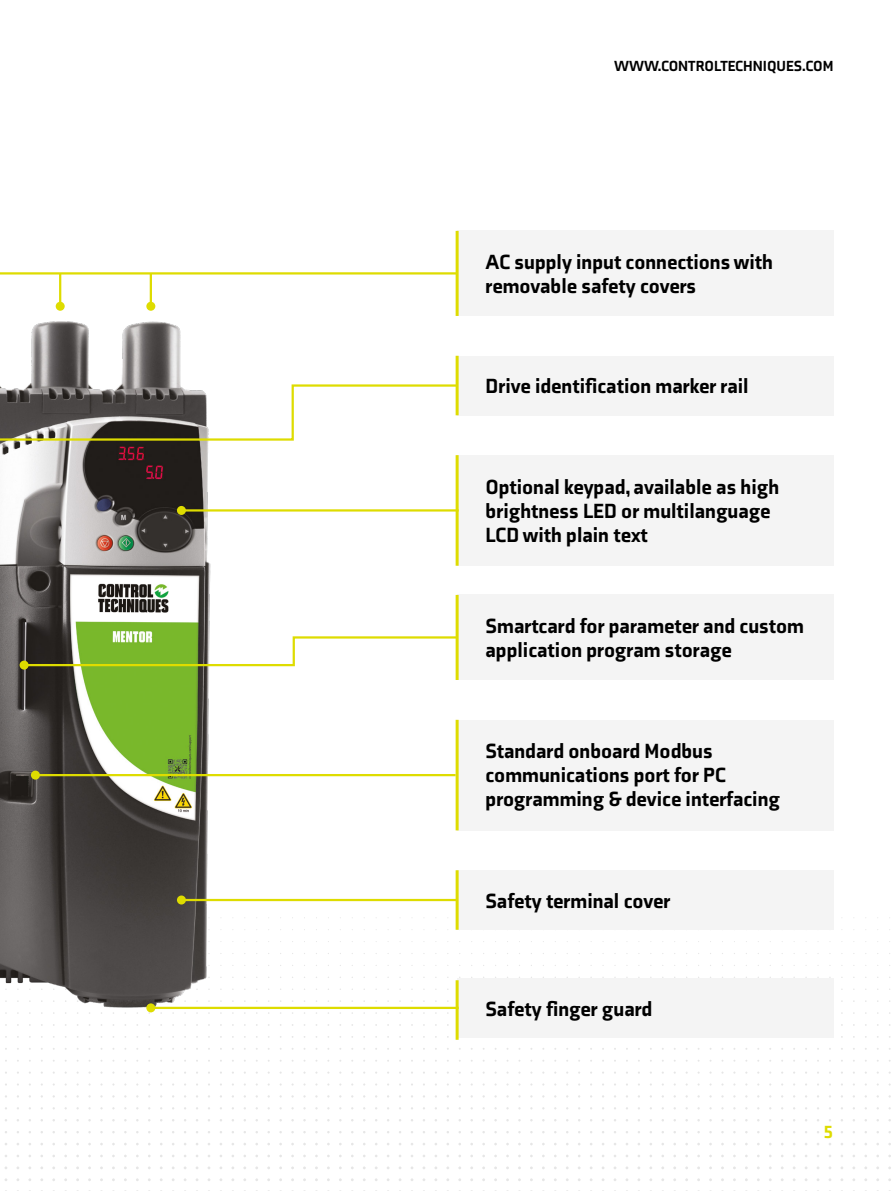
<style>
.page{position:relative;width:893px;height:1191px;background:#fff}
.page>*{position:absolute;margin:0;border:0;box-sizing:border-box;transform-origin:0 0}
.t1{font:900 21px/24px "Axia";color:#000}
.t2{font:900 18px "Axia";color:#dedc00}
.t3{font:900 15px "Axia";color:#000}
</style>
<div class="page">
<img style="left:0;top:309px;width:217px;height:704px">
<div style="left:457px;top:231px;width:376px;height:85px;background:#f4f4f4"></div>
<div style="left:457px;top:455px;width:376px;height:111px;background:#f4f4f4"></div>
<div style="left:457px;top:720px;width:376px;height:110px;background:#f4f4f4"></div>
<div style="left:457px;top:595px;width:376px;height:85px;background:#f4f4f4"></div>
<div style="left:457px;top:870px;width:376px;height:59px;background:#f4f4f4"></div>
<div style="left:457px;top:356px;width:376px;height:59px;background:#f4f4f4"></div>
<div style="left:457px;top:978px;width:376px;height:59px;background:#f4f4f4"></div>
<hr style="left:456px;top:231px;width:3px;height:85px;background:#dedc00">
<hr style="left:456px;top:595px;width:3px;height:85px;background:#dedc00">
<hr style="left:456px;top:455px;width:3px;height:111px;background:#dedc00">
<hr style="left:456px;top:720px;width:3px;height:110px;background:#dedc00">
<hr style="left:456px;top:356px;width:3px;height:59px;background:#dedc00">
<hr style="left:456px;top:870px;width:3px;height:59px;background:#dedc00">
<hr style="left:456px;top:980px;width:3px;height:59px;background:#dedc00">
<svg style="left:0;top:271px;width:459px;height:37px"></svg>
<hr style="left:59px;top:273px;width:2px;height:33px;background:#dedc00">
<div style="left:56px;top:302px;width:9px;height:9px;background:#dedc00;border-radius:50%"></div>
<hr style="left:150px;top:273px;width:2px;height:33px;background:#dedc00">
<div style="left:146px;top:302px;width:9px;height:9px;background:#dedc00;border-radius:50%"></div>
<svg style="left:0;top:383px;width:459px;height:59px"></svg>
<hr style="left:181px;top:509px;width:278px;height:2px;background:#dedc00">
<div style="left:177px;top:506px;width:9px;height:9px;background:#dedc00;border-radius:50%"></div>
<svg style="left:22px;top:635px;width:437px;height:32px"></svg>
<div style="left:20px;top:660px;width:9px;height:9px;background:#dedc00;border-radius:50%"></div>
<hr style="left:35px;top:774px;width:421px;height:2px;background:#dedc00">
<div style="left:31px;top:770px;width:9px;height:9px;background:#dedc00;border-radius:50%"></div>
<hr style="left:181px;top:899px;width:276px;height:2px;background:#dedc00">
<div style="left:177px;top:895px;width:9px;height:9px;background:#dedc00;border-radius:50%"></div>
<hr style="left:151px;top:1006px;width:308px;height:3px;background:#dedc00">
<div style="left:146px;top:1003px;width:9px;height:9px;background:#dedc00;border-radius:50%"></div>
<p class="t3" style="left:614px;top:56px;width:221px">WWW.CONTROLTECHNIQUES.COM</p>
<p class="t1" style="left:486px;top:250px;width:289px">AC supply input connections with removable safety covers</p>
<p class="t1" style="left:486px;top:374px;width:265px">Drive identification marker rail</p>
<p class="t1" style="left:486px;top:474px;width:295px">Optional keypad, available as high brightness LED or multilanguage<br>LCD with plain text</p>
<p class="t1" style="left:486px;top:614px;width:320px">Smartcard for parameter and custom application program storage</p>
<p class="t1" style="left:486px;top:739px;width:296px">Standard onboard Modbus communications port for PC programming &amp; device interfacing</p>
<p class="t1" style="left:486px;top:888px;width:186px">Safety terminal cover</p>
<p class="t1" style="left:486px;top:996px;width:168px">Safety finger guard</p>
<p class="t2" style="left:823px;top:1121px;width:12px">5</p>
</div>
